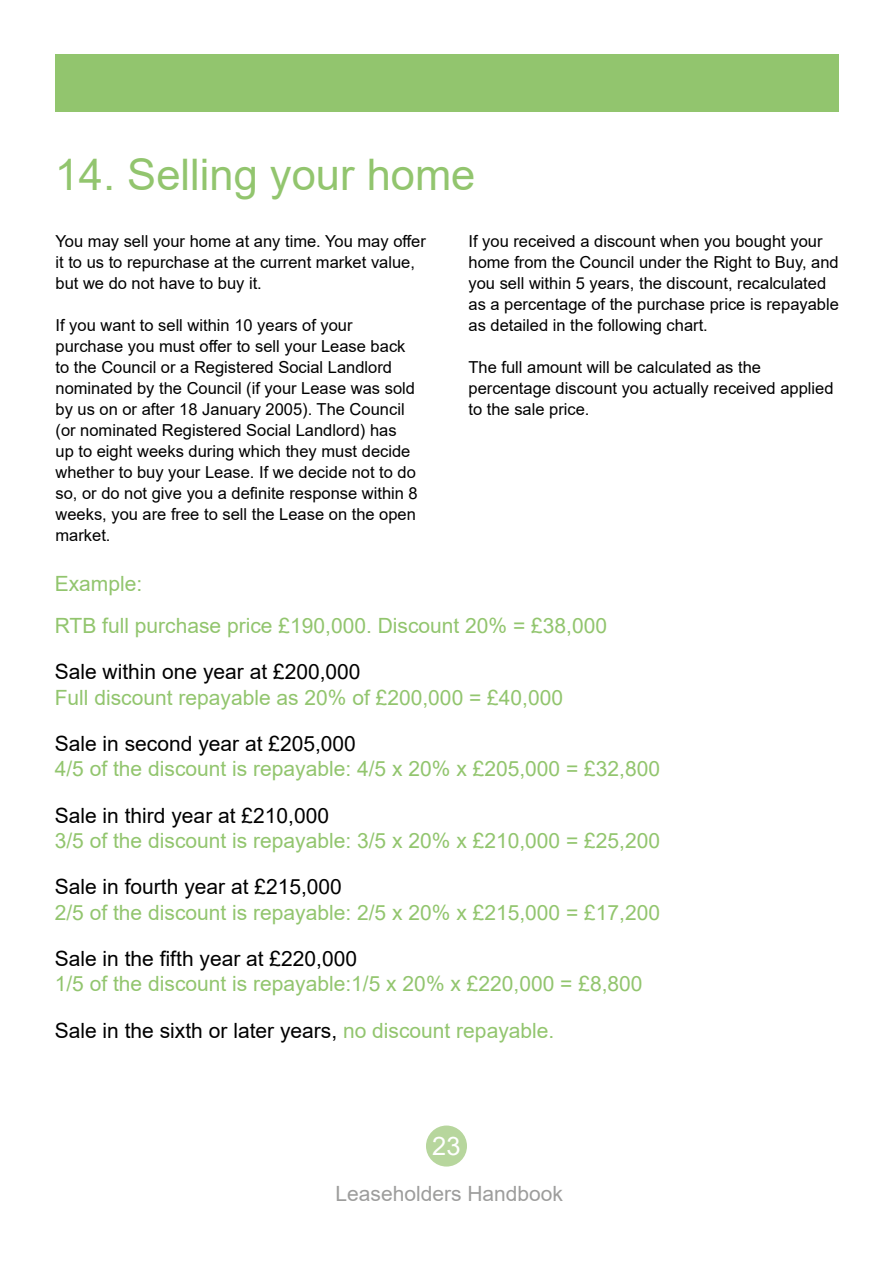
<style>
.page{position:relative;width:893px;height:1263px;background:#fff}
.page>*{position:absolute;margin:0;border:0;box-sizing:border-box;transform-origin:0 0}
.Main_Heads{font:43.5px "Arial";color:#92c56e}
.t1{font:25.5px "Arial";color:#fff}
.t2{font:21px "Arial";color:#92c56e}
.t3{font:21px "Arial";color:#000}
.t4{font:21px "Arial";color:#9d9d9c}
.Text{font:16.5px/21px "Arial";color:#000}
.s1{color:#92c56e}
</style>
<div class="page">
<div style="left:55px;top:55px;width:783px;height:57px;background:#92c56e"></div>
<div style="left:426px;top:1125px;width:41px;height:41px;background:#b7d69d;border-radius:50%"></div>
<p class="Main_Heads" style="left:55px;top:145px;width:422px">14. Selling your home</p>
<p class="Text" style="left:56px;top:231px;width:372px">You may sell your home at any time. You may offer it to us to repurchase at the current market value, but we do not have to buy it.</p>
<p class="Text" style="left:56px;top:315px;width:364px">If you want to sell within 10 years of your purchase you must offer to sell your Lease back to the Council or a Registered Social Landlord nominated by the Council (if your Lease was sold by us on or after 18 January 2005). The Council (or nominated Registered Social Landlord) has up to eight weeks during which they must decide whether to buy your Lease. If we decide not to do so, or do not give you a definite response within 8 weeks, you are free to sell the Lease on the open market.</p>
<p class="Text" style="left:468px;top:231px;width:372px">If you received a discount when you bought your home from the Council under the Right to Buy, and you sell within 5 years, the discount, recalculated as a percentage of the purchase price is repayable as detailed in the following chart.</p>
<p class="Text" style="left:468px;top:357px;width:367px">The full amount will be calculated as the percentage discount you actually received applied to the sale price.</p>
<h2 class="t2" style="left:55px;top:569px;width:89px">Example:</h2>
<h2 class="t2" style="left:55px;top:611px;width:554px">RTB full purchase price £190,000. Discount 20% = £38,000</h2>
<h2 class="t3" style="left:55px;top:658px;width:307px">Sale within one year at £200,000</h2>
<h2 class="t2" style="left:55px;top:683px;width:510px">Full discount repayable as 20% of £200,000 = £40,000</h2>
<h2 class="t3" style="left:55px;top:729px;width:303px">Sale in second year at £205,000</h2>
<h2 class="t2" style="left:55px;top:754px;width:607px">4/5 of the discount is repayable: 4/5 x 20% x £205,000 = £32,800</h2>
<h2 class="t3" style="left:55px;top:801px;width:276px">Sale in third year at £210,000</h2>
<h2 class="t2" style="left:55px;top:826px;width:607px">3/5 of the discount is repayable: 3/5 x 20% x £210,000 = £25,200</h2>
<h2 class="t3" style="left:55px;top:872px;width:289px">Sale in fourth year at £215,000</h2>
<h2 class="t2" style="left:55px;top:898px;width:607px">2/5 of the discount is repayable: 2/5 x 20% x £215,000 = £17,200</h2>
<h2 class="t3" style="left:55px;top:944px;width:304px">Sale in the fifth year at £220,000</h2>
<h2 class="t2" style="left:55px;top:969px;width:589px">1/5 of the discount is repayable:1/5 x 20% x £220,000 = £8,800</h2>
<h2 class="t3" style="left:55px;top:1016px;width:501px">Sale in the sixth or later years, <span class="s1">no discount repayable.</span></h2>
<h2 class="t1" style="left:432px;top:1128px;width:30px">23</h2>
<p class="t4" style="left:335px;top:1179px;width:229px">Leaseholders Handbook</p>
</div>
